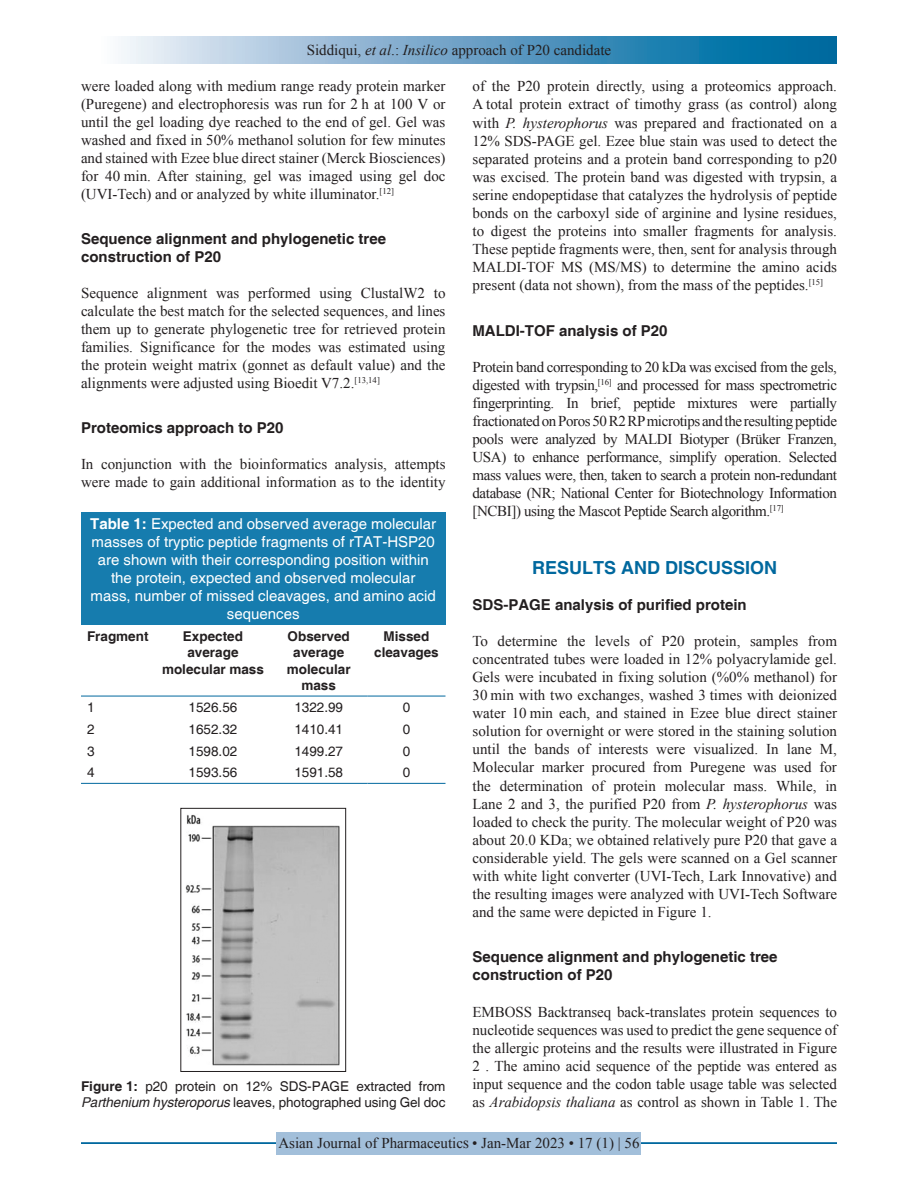
<style>
.page{position:relative;width:918px;height:1188px;background:#fff}
.page>*{position:absolute;margin:0;border:0;box-sizing:border-box;transform-origin:0 0}
.t1{font:700 18px "Helvetica";color:#00689e}
.TX{font:15px/18.1px "Times New Roman";color:#231f20;text-align:justify}
.TT{font:15px/18px "Helvetica";color:#fff;text-align:center}
.H2_No_Above_Space{font:700 15px/18px "Helvetica";color:#231f20}
.RF{font:15px "Times New Roman";color:#231f20}
.FGC{font:13.5px/16.5px "Helvetica";letter-spacing:-.005em;color:#231f20}
.TCH{font:700 13.5px/16.5px "Helvetica";color:#231f20;text-align:center}
.TB{font:13.5px "Helvetica";color:#231f20}
.TBL{font:13.5px "Helvetica";color:#231f20}
.s1{font-style:italic}
.s2{font-weight:700}
</style>
<div class="page">
<div style="left:81px;top:37px;width:756px;height:27px;background:linear-gradient(to right,#fcf4fb,#005d99)"></div>
<hr style="left:81px;top:1142px;width:756px;height:2px;background:#00689e">
<div style="left:277px;top:1132px;width:364px;height:22px;background:#a2bfda"></div>
<img style="left:185px;top:814px;width:155px;height:252px">
<div style="left:181px;top:808px;width:165px;height:264px;border:1px solid #231f20"></div>
<div style="left:81px;top:512px;width:365px;height:113px;background:#167cae"></div>
<hr style="left:81px;top:783px;width:75px;height:1px;background:#00689e">
<hr style="left:156px;top:783px;width:114px;height:1px;background:#00689e">
<hr style="left:270px;top:783px;width:98px;height:1px;background:#00689e">
<hr style="left:368px;top:783px;width:78px;height:1px;background:#00689e">
<hr style="left:81px;top:696px;width:75px;height:1px;background:#00689e">
<hr style="left:156px;top:696px;width:114px;height:1px;background:#00689e">
<hr style="left:270px;top:696px;width:98px;height:1px;background:#00689e">
<hr style="left:368px;top:696px;width:78px;height:1px;background:#00689e">
<p class="TX" style="left:307px;top:41px;width:306px">Siddiqui, <span class="s1">et al</span>.: <span class="s1">Insilico</span> approach of P20 candidate</p>
<p class="TX" style="left:81px;top:77px;width:366px">were loaded along with medium range ready protein marker (Puregene) and electrophoresis was run for 2 h at 100 V or until the gel loading dye reached to the end of gel. Gel was washed and fixed in 50% methanol solution for few minutes and stained with Ezee blue direct stainer (Merck Biosciences) for 40 min. After staining, gel was imaged using gel doc (UVI-Tech) and or analyzed by white illuminator.<sup>[12]</sup></p>
<h2 class="H2_No_Above_Space" style="left:81px;top:231px;width:307px">Sequence alignment and phylogenetic tree construction of P20</h2>
<p class="TX" style="left:81px;top:284px;width:366px">Sequence alignment was performed using ClustalW2 to calculate the best match for the selected sequences, and lines them up to generate phylogenetic tree for retrieved protein families. Significance for the modes was estimated using the protein weight matrix (gonnet as default value) and the alignments were adjusted using Bioedit V7.2.<sup>[13,14]</sup></p>
<h2 class="H2_No_Above_Space" style="left:81px;top:420px;width:204px">Proteomics approach to P20</h2>
<p class="TX" style="left:81px;top:455px;width:366px">In conjunction with the bioinformatics analysis, attempts were made to gain additional information as to the identity</p>
<p class="TT" style="left:90px;top:515px;width:347px"><span class="s2">Table 1:</span> Expected and observed average molecular masses of tryptic peptide fragments of rTAT-HSP20 are shown with their corresponding position within the protein, expected and observed molecular mass, number of missed cleavages, and amino acid sequences</p>
<p class="TCH" style="left:87px;top:628px;width:63px">Fragment</p>
<p class="TCH" style="left:162px;top:628px;width:103px">Expected average molecular mass</p>
<p class="TCH" style="left:287px;top:628px;width:65px">Observed average molecular mass</p>
<p class="TCH" style="left:374px;top:628px;width:66px">Missed cleavages</p>
<p class="TB" style="left:87px;top:699px;width:9px">1</p>
<p class="TB" style="left:189px;top:699px;width:50px">1526.56</p>
<p class="TB" style="left:294px;top:699px;width:50px">1322.99</p>
<p class="TB" style="left:403px;top:699px;width:9px">0</p>
<p class="TB" style="left:87px;top:721px;width:9px">2</p>
<p class="TB" style="left:189px;top:721px;width:50px">1652.32</p>
<p class="TB" style="left:294px;top:721px;width:50px">1410.41</p>
<p class="TB" style="left:403px;top:721px;width:9px">0</p>
<p class="TB" style="left:87px;top:743px;width:9px">3</p>
<p class="TB" style="left:189px;top:743px;width:50px">1598.02</p>
<p class="TB" style="left:294px;top:743px;width:50px">1499.27</p>
<p class="TB" style="left:403px;top:743px;width:9px">0</p>
<p class="TBL" style="left:87px;top:765px;width:9px">4</p>
<p class="TBL" style="left:189px;top:765px;width:50px">1593.56</p>
<p class="TBL" style="left:294px;top:765px;width:50px">1591.58</p>
<p class="TBL" style="left:403px;top:765px;width:9px">0</p>
<p class="FGC" style="left:81px;top:1078px;width:366px"><span class="s2">Figure 1:</span> p20 protein on 12% SDS-PAGE extracted from<br><span class="s1">Parthenium hysteroporus</span> leaves, photographed using Gel doc</p>
<p class="TX" style="left:472px;top:77px;width:366px">of the P20 protein directly, using a proteomics approach.<br>A total protein extract of timothy grass (as control) along with <span class="s1">P. hysterophorus</span> was prepared and fractionated on a 12% SDS-PAGE gel. Ezee blue stain was used to detect the separated proteins and a protein band corresponding to p20 was excised. The protein band was digested with trypsin, a serine endopeptidase that catalyzes the hydrolysis of peptide bonds on the carboxyl side of arginine and lysine residues, to digest the proteins into smaller fragments for analysis.<br>These peptide fragments were, then, sent for analysis through MALDI-TOF MS (MS/MS) to determine the amino acids present (data not shown), from the mass of the peptides.<sup>[15]</sup></p>
<h2 class="H2_No_Above_Space" style="left:472px;top:322px;width:197px">MALDI-TOF analysis of P20</h2>
<p class="TX" style="left:472px;top:357px;width:366px">Protein band corresponding to 20 kDa was excised from the gels, digested with trypsin,<sup>[16]</sup> and processed for mass spectrometric fingerprinting. In brief, peptide mixtures were partially fractionated on Poros 50 R2 RP microtips and the resulting peptide pools were analyzed by MALDI Biotyper (Brüker Franzen, USA) to enhance performance, simplify operation. Selected mass values were, then, taken to search a protein non-redundant database (NR; National Center for Biotechnology Information [NCBI]) using the Mascot Peptide Search algorithm.<sup>[17]</sup></p>
<h1 class="t1" style="left:532px;top:556px;width:247px">RESULTS AND DISCUSSION</h1>
<p class="H2_No_Above_Space" style="left:472px;top:596px;width:276px">SDS-PAGE analysis of purified protein</p>
<p class="TX" style="left:472px;top:631px;width:366px">To determine the levels of P20 protein, samples from concentrated tubes were loaded in 12% polyacrylamide gel.<br>Gels were incubated in fixing solution (%0% methanol) for 30 min with two exchanges, washed 3 times with deionized water 10 min each, and stained in Ezee blue direct stainer solution for overnight or were stored in the staining solution until the bands of interests were visualized. In lane M, Molecular marker procured from Puregene was used for the determination of protein molecular mass. While, in Lane 2 and 3, the purified P20 from <span class="s1">P. hysterophorus</span> was loaded to check the purity. The molecular weight of P20 was about 20.0 KDa; we obtained relatively pure P20 that gave a considerable yield. The gels were scanned on a Gel scanner with white light converter (UVI-Tech, Lark Innovative) and the resulting images were analyzed with UVI-Tech Software and the same were depicted in Figure 1.</p>
<h2 class="H2_No_Above_Space" style="left:472px;top:949px;width:307px">Sequence alignment and phylogenetic tree construction of P20</h2>
<p class="TX" style="left:472px;top:1002px;width:366px">EMBOSS Backtranseq back-translates protein sequences to nucleotide sequences was used to predict the gene sequence of the allergic proteins and the results were illustrated in Figure 2 . The amino acid sequence of the peptide was entered as input sequence and the codon table usage table was selected as <span class="s1">Arabidopsis thaliana</span> as control as shown in Table 1. The</p>
<p class="RF" style="left:278px;top:1133px;width:363px">Asian Journal of Pharmaceutics • Jan-Mar 2023 • 17 (1) | 56</p>
</div>
